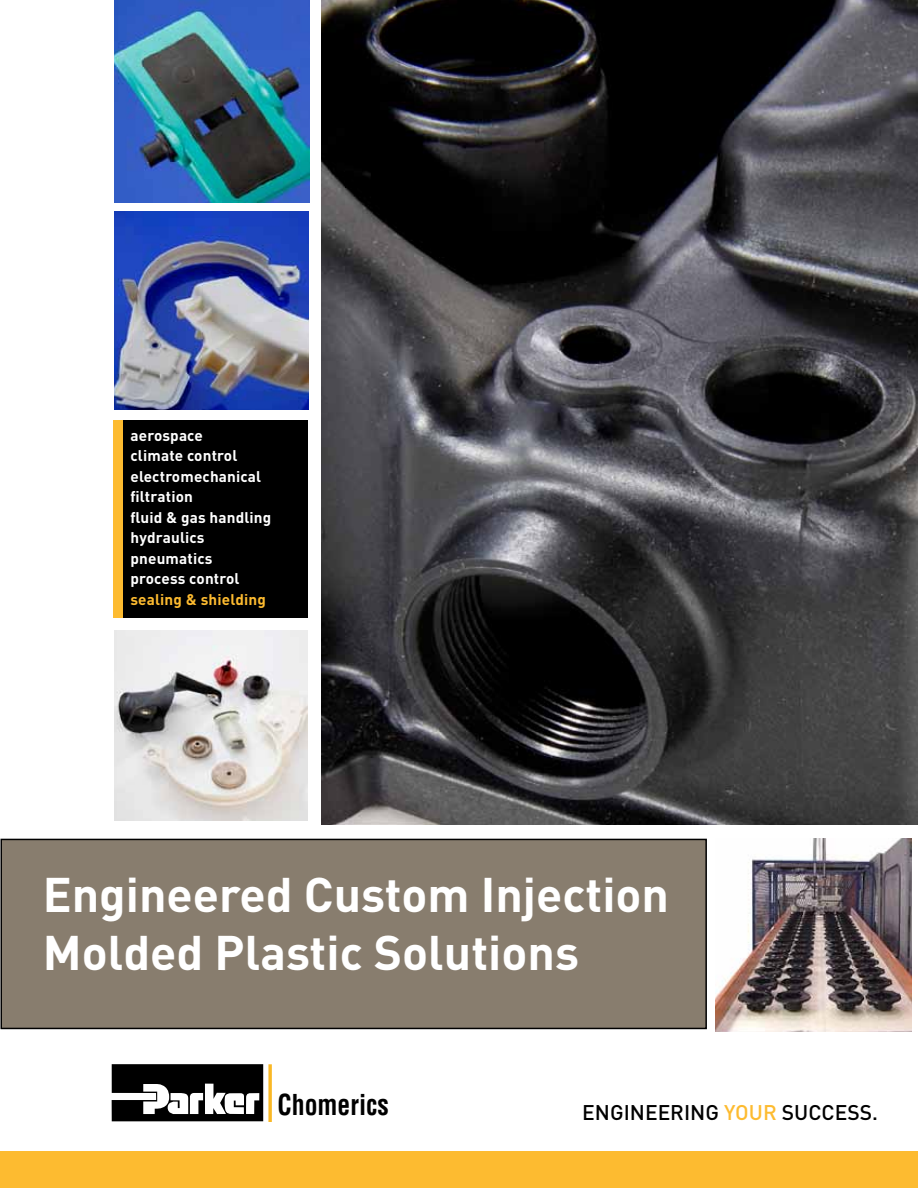
<style>
.page{position:relative;width:918px;height:1188px;background:#fff}
.page>*{position:absolute;margin:0;border:0;box-sizing:border-box;transform-origin:0 0}
.t1{font:700 48px/57.6px "DINOT";color:#fff}
.t2{font:700 condensed 28.05px "Helvetica";color:#000;scale:.91 1}
.t3{font:500 21px "DINOT";color:#000}
.t4{font:700 15.3px/20.5px "DINOT";letter-spacing:.01em;color:#fff}
.t5{font:700 15.3px "DINOT";letter-spacing:.01em;color:#fdbb30}
.s1{color:#fdbb30}
</style>
<div class="page">
<img style="left:114px;top:0;width:195px;height:202px">
<svg style="left:112px;top:1064px;width:151px;height:57px"></svg>
<svg style="left:268px;top:1064px;width:4px;height:58px"></svg>
<div style="left:1px;top:839px;width:705px;height:189px;background:#887d6e"></div>
<div style="left:0;top:839px;width:707px;height:190px;border:2px solid #000"></div>
<img style="left:114px;top:630px;width:194px;height:191px">
<img style="left:114px;top:211px;width:194px;height:198px">
<img style="left:715px;top:839px;width:197px;height:193px">
<div style="left:114px;top:420px;width:36px;height:198px;background:#fdbb30"></div>
<div style="left:123px;top:420px;width:185px;height:198px;background:#000"></div>
<img style="left:322px;top:0;width:596px;height:824px">
<div style="left:0;top:1151px;width:918px;height:37px;background:#fdbb30"></div>
<p class="t4" style="left:130px;top:424px;width:142px">aerospace<br>climate control electromechanical filtration<br>fluid &amp; gas handling hydraulics pneumatics<br>process control</p>
<p class="t5" style="left:130px;top:589px;width:137px">sealing &amp; shielding</p>
<h1 class="t1" style="left:43px;top:864px;width:628px">Engineered Custom Injection<br>Molded Plastic Solutions</h1>
<h2 class="t2" style="left:278px;top:1087px;width:124px">Chomerics</h2>
<h3 class="t3" style="left:582px;top:1098px;width:297px">ENGINEERING <span class="s1">YOUR</span> SUCCESS.</h3>
</div>
